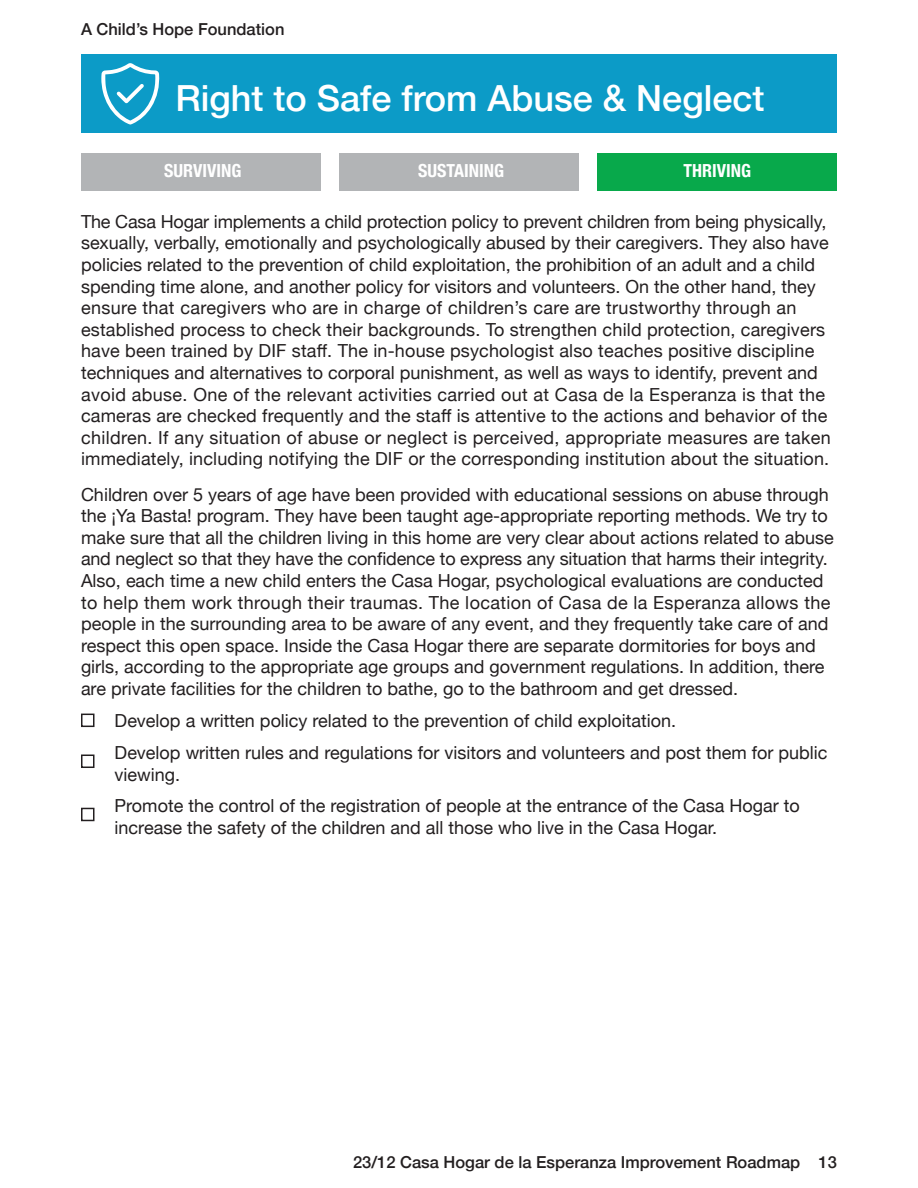
<style>
.page{position:relative;width:918px;height:1188px;background:#fff}
.page>*{position:absolute;margin:0;border:0;box-sizing:border-box;transform-origin:0 0}
.t1{font:500 36px "Helvetica Neue";color:#fff}
.Body{font:18px/21.6px "Helvetica Neue";color:#231f20}
.Table_Header{font:700 condensed 18px "Helvetica Neue";color:#fff}
.Numbering{font:500 16.5px "Helvetica Neue";color:#231f20}
</style>
<div class="page">
<div style="left:81px;top:54px;width:756px;height:79px;background:#0c9bc7"></div>
<svg style="left:101px;top:63px;width:58px;height:61px"></svg>
<div style="left:81px;top:714px;width:13px;height:13px;border:2px solid #231f20"></div>
<div style="left:81px;top:755px;width:13px;height:13px;border:2px solid #231f20"></div>
<div style="left:81px;top:808px;width:13px;height:13px;border:2px solid #231f20"></div>
<div style="left:81px;top:153px;width:239px;height:38px;background:#b2b4b6"></div>
<div style="left:339px;top:153px;width:240px;height:38px;background:#b2b4b6"></div>
<div style="left:598px;top:153px;width:239px;height:38px;background:#08a94b"></div>
<p class="Numbering" style="left:81px;top:16px;width:205px">A Child’s Hope Foundation</p>
<h3 class="t1" style="left:176px;top:70px;width:590px">Right to Safe from Abuse &amp; Neglect</h3>
<p class="Table_Header" style="left:164px;top:156px;width:79px">SURVIVING</p>
<p class="Table_Header" style="left:418px;top:156px;width:87px">SUSTAINING</p>
<p class="Table_Header" style="left:684px;top:156px;width:69px">THRIVING</p>
<p class="Body" style="left:81px;top:212px;width:751px">The Casa Hogar implements a child protection policy to prevent children from being physically, sexually, verbally, emotionally and psychologically abused by their caregivers. They also have policies related to the prevention of child exploitation, the prohibition of an adult and a child spending time alone, and another policy for visitors and volunteers. On the other hand, they ensure that caregivers who are in charge of children’s care are trustworthy through an established process to check their backgrounds. To strengthen child protection, caregivers have been trained by DIF staff. The in-house psychologist also teaches positive discipline techniques and alternatives to corporal punishment, as well as ways to identify, prevent and avoid abuse. One of the relevant activities carried out at Casa de la Esperanza is that the cameras are checked frequently and the staff is attentive to the actions and behavior of the children. If any situation of abuse or neglect is perceived, appropriate measures are taken immediately, including notifying the DIF or the corresponding institution about the situation.</p>
<p class="Body" style="left:81px;top:484px;width:754px">Children over 5 years of age have been provided with educational sessions on abuse through the ¡Ya Basta! program. They have been taught age-appropriate reporting methods. We try to make sure that all the children living in this home are very clear about actions related to abuse and neglect so that they have the confidence to express any situation that harms their integrity.<br>Also, each time a new child enters the Casa Hogar, psychological evaluations are conducted to help them work through their traumas. The location of Casa de la Esperanza allows the people in the surrounding area to be aware of any event, and they frequently take care of and respect this open space. Inside the Casa Hogar there are separate dormitories for boys and girls, according to the appropriate age groups and government regulations. In addition, there are private facilities for the children to bathe, go to the bathroom and get dressed.</p>
<p class="Body" style="left:115px;top:711px;width:563px">Develop a written policy related to the prevention of child exploitation.</p>
<p class="Body" style="left:115px;top:743px;width:714px">Develop written rules and regulations for visitors and volunteers and post them for public viewing.</p>
<p class="Body" style="left:115px;top:796px;width:687px">Promote the control of the registration of people at the entrance of the Casa Hogar to increase the safety of the children and all those who live in the Casa Hogar.</p>
<p class="Numbering" style="left:353px;top:1149px;width:485px">23/12 Casa Hogar de la Esperanza Improvement Roadmap 13</p>
</div>
